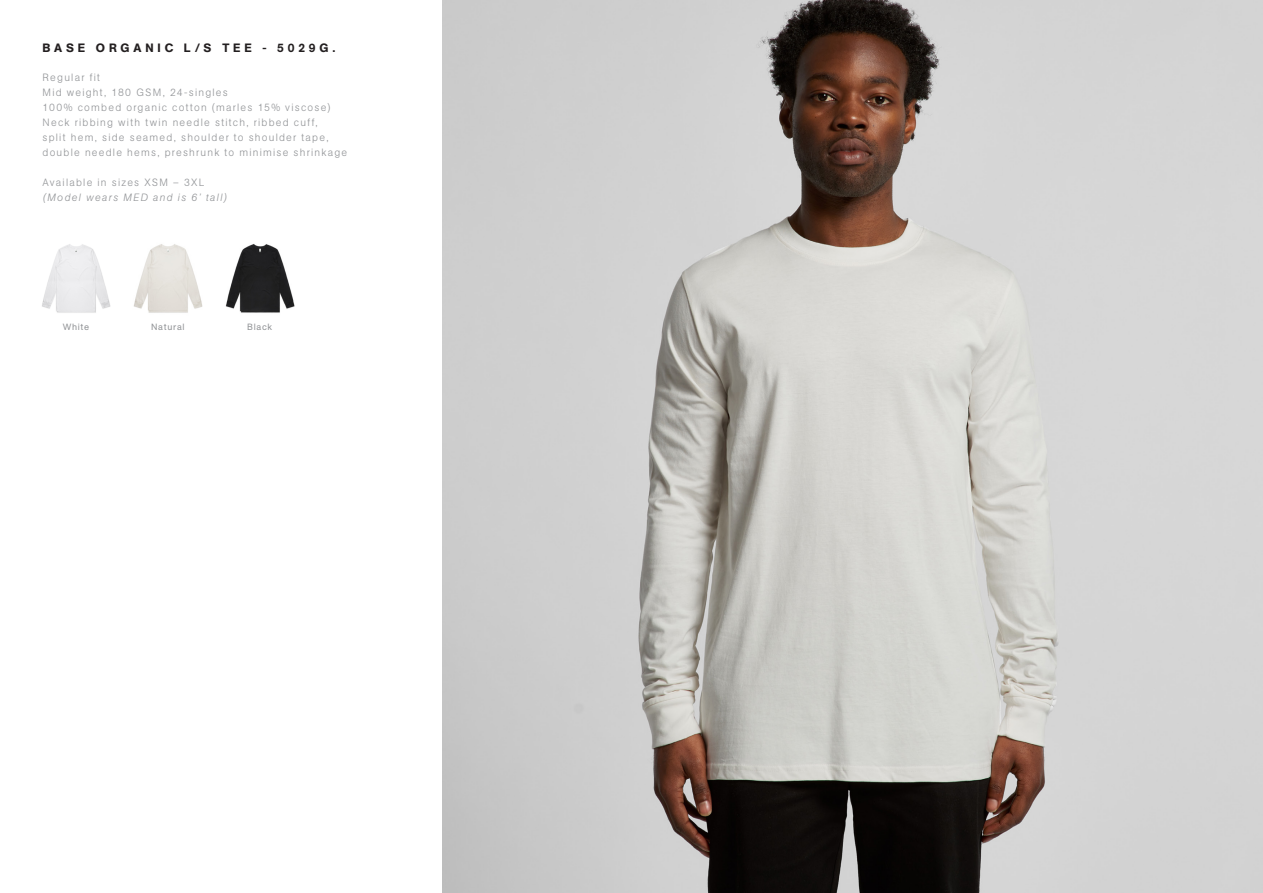
<style>
.page{position:relative;width:1263px;height:893px;background:#fff}
.page>*{position:absolute;margin:0;border:0;box-sizing:border-box;transform-origin:0 0}
.t1{font:500 12px "AG Book Pro";letter-spacing:.325em;color:#231f20}
.t2{font:300 10.5px/15px "AG Book Pro";letter-spacing:.12em;color:#939598}
.t3{font:italic 300 10.5px "AG Book Pro";letter-spacing:.125em;color:#939598}
.t4{font:9px "AG Book Pro";letter-spacing:.075em;color:#939598}
</style>
<div class="page">
<img style="left:442px;top:0;width:821px;height:893px">
<img style="left:134px;top:244px;width:69px;height:69px">
<img style="left:225px;top:244px;width:70px;height:69px">
<img style="left:42px;top:244px;width:69px;height:69px">
<p class="t1" style="left:43px;top:40px;width:295px">BASE ORGANIC L/S TEE - 5029G.</p>
<p class="t2" style="left:43px;top:69px;width:306px">Regular fit<br>Mid weight, 180 GSM, 24-singles<br>100% combed organic cotton (marles 15% viscose)<br>Neck ribbing with twin needle stitch, ribbed cuff,<br>split hem, side seamed, shoulder to shoulder tape, double needle hems, preshrunk to minimise shrinkage</p>
<p class="t2" style="left:43px;top:175px;width:163px">Available in sizes XSM – 3XL</p>
<p class="t3" style="left:43px;top:191px;width:186px">(Model wears MED and is 6’ tall)</p>
<p class="t4" style="left:63px;top:321px;width:28px">White</p>
<p class="t4" style="left:151px;top:321px;width:35px">Natural</p>
<p class="t4" style="left:247px;top:321px;width:27px">Black</p>
</div>
